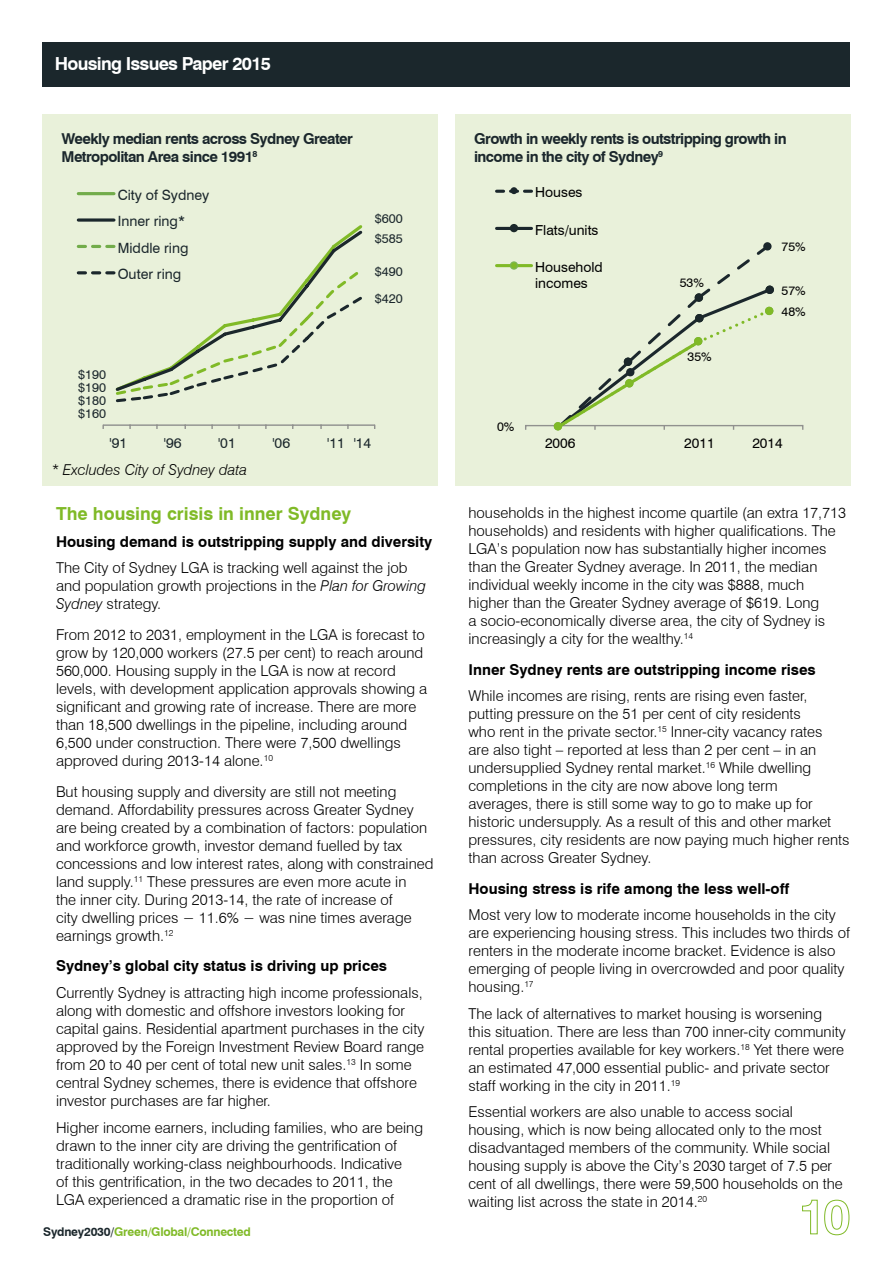
<style>
.page{position:relative;width:893px;height:1263px;background:#fff}
.page>*{position:absolute;margin:0;border:0;box-sizing:border-box;transform-origin:0 0}
.t1{font:700 18px "Swiss 721 BT";color:#80ba27}
.t2{font:700 18px "Swiss 721 BT";letter-spacing:-.04em;color:#fff}
.t3{font:300 15px/18px "Swiss 721 BT";color:#000}
.t4{font:700 15px "Swiss 721 BT";color:#000}
.t5{font:700 15px/18px "Swiss 721 BT";letter-spacing:-.04em;color:#1b272c}
.t6{font:italic 300 15px "Swiss 721 BT";color:#000}
.t7{font:14.1px/26.4px "Swiss 721 BT";color:#1b272c}
.t8{font:13.8px/16.6px "Swiss 721 BT";color:#000}
.t9{font:12.75px "Swiss 721 BT";color:#1b272c}
.t10{font:12.45px "Swiss 721 BT";color:#000}
.t11{font:700 12px "Swiss 721 BT";letter-spacing:-.02em;color:#80ba27}
.s1{font-style:italic}
.s2{color:#1b272c}
</style>
<div class="page">
<div style="left:43px;top:43px;width:807px;height:44px;background:#1b272c"></div>
<svg style="left:802px;top:1199px;width:16px;height:35px"></svg>
<svg style="left:824px;top:1199px;width:26px;height:36px"></svg>
<div style="left:42px;top:115px;width:396px;height:371px;background:#e9f1da"></div>
<div style="left:455px;top:115px;width:395px;height:371px;background:#e9f1da"></div>
<hr style="left:103px;top:424px;width:272px;height:2px;background:#90918e">
<hr style="left:78px;top:192px;width:36px;height:3px;background:#72ac4a">
<svg style="left:78px;top:218px;width:36px;height:4px"></svg>
<svg style="left:78px;top:225px;width:285px;height:178px"></svg>
<hr style="left:526px;top:425px;width:277px;height:1px;background:#90918e">
<svg style="left:560px;top:248px;width:212px;height:182px"></svg>
<svg style="left:497px;top:190px;width:34px;height:3px"></svg>
<div style="left:510px;top:187px;width:7px;height:7px;background:#1b272c;border-radius:50%"></div>
<hr style="left:497px;top:227px;width:34px;height:3px;background:#1b272c">
<div style="left:510px;top:225px;width:7px;height:7px;background:#1b272c;border-radius:50%"></div>
<div style="left:510px;top:224px;width:8px;height:8px;border:1px solid #1b2829;border-radius:50%"></div>
<hr style="left:497px;top:264px;width:34px;height:3px;background:#80ba27">
<div style="left:510px;top:262px;width:7px;height:7px;background:#80ba27;border-radius:50%"></div>
<div style="left:510px;top:261px;width:8px;height:9px;border:1px solid #7cb651;border-radius:50%"></div>
<div style="left:764px;top:243px;width:7px;height:7px;background:#1b272c;border-radius:50%"></div>
<div style="left:763px;top:242px;width:9px;height:8px;border:1px solid #1b272c;border-radius:50%"></div>
<div style="left:695px;top:294px;width:7px;height:7px;background:#1b272c;border-radius:50%"></div>
<div style="left:695px;top:293px;width:8px;height:9px;border:2px solid #1b272c;border-radius:50%"></div>
<div style="left:695px;top:293px;width:8px;height:9px;border:1px solid #1b2829;border-radius:50%"></div>
<div style="left:624px;top:358px;width:7px;height:7px;background:#1b272c;border-radius:50%"></div>
<div style="left:624px;top:358px;width:8px;height:8px;border:2px solid #1b272c;border-radius:50%"></div>
<div style="left:624px;top:358px;width:8px;height:8px;border:1px solid #1b2829;border-radius:50%"></div>
<div style="left:627px;top:369px;width:7px;height:7px;background:#1b272c;border-radius:50%"></div>
<div style="left:626px;top:368px;width:8px;height:8px;border:1px solid #1b272c;border-radius:50%"></div>
<div style="left:696px;top:315px;width:7px;height:7px;background:#1b272c;border-radius:50%"></div>
<div style="left:695px;top:314px;width:9px;height:8px;border:2px solid #1b272c;border-radius:50%"></div>
<div style="left:695px;top:314px;width:8px;height:8px;border:1px solid #1b2829;border-radius:50%"></div>
<div style="left:766px;top:286px;width:7px;height:7px;background:#1b272c;border-radius:50%"></div>
<div style="left:765px;top:286px;width:9px;height:8px;border:2px solid #1b272c;border-radius:50%"></div>
<div style="left:766px;top:286px;width:8px;height:8px;border:1px solid #1b2829;border-radius:50%"></div>
<div style="left:554px;top:423px;width:7px;height:7px;background:#80ba27;border-radius:50%"></div>
<div style="left:554px;top:422px;width:8px;height:8px;border:1px solid #80ba27;border-radius:50%"></div>
<div style="left:626px;top:380px;width:7px;height:7px;background:#80ba27;border-radius:50%"></div>
<div style="left:625px;top:379px;width:8px;height:8px;border:1px solid #80ba27;border-radius:50%"></div>
<div style="left:695px;top:338px;width:7px;height:7px;background:#80ba27;border-radius:50%"></div>
<div style="left:694px;top:337px;width:8px;height:8px;border:1px solid #80ba27;border-radius:50%"></div>
<div style="left:766px;top:307px;width:7px;height:7px;background:#80ba27;border-radius:50%"></div>
<div style="left:765px;top:307px;width:8px;height:8px;border:1px solid #80ba27;border-radius:50%"></div>
<p class="t2" style="left:55px;top:53px;width:218px">Housing Issues Paper 2015</p>
<p class="t5" style="left:62px;top:129px;width:293px">Weekly median rents across Sydney Greater<br>Metropolitan Area since 1991<sup>8</sup></p>
<p class="t5" style="left:474px;top:129px;width:314px">Growth in weekly rents is outstripping growth in income in the city of Sydney<sup>9</sup></p>
<p class="t7" style="left:118px;top:182px;width:93px">City of Sydney<br>Inner ring*<br>Middle ring<br>Outer ring</p>
<p class="t9" style="left:78px;top:366px;width:29px">$190</p>
<p class="t9" style="left:78px;top:380px;width:29px">$190</p>
<p class="t9" style="left:78px;top:393px;width:29px">$180</p>
<p class="t9" style="left:78px;top:406px;width:29px">$160</p>
<p class="t9" style="left:375px;top:211px;width:29px">$600</p>
<p class="t9" style="left:375px;top:231px;width:29px">$585</p>
<p class="t9" style="left:375px;top:263px;width:29px">$490</p>
<p class="t9" style="left:375px;top:291px;width:29px">$420</p>
<p class="t7" style="left:110px;top:429px;width:19px">'91</p>
<p class="t7" style="left:164px;top:429px;width:19px">'96</p>
<p class="t7" style="left:218px;top:429px;width:19px">'01</p>
<p class="t7" style="left:272px;top:429px;width:19px">'06</p>
<p class="t7" style="left:327px;top:429px;width:46px">'11 '14</p>
<p class="t6" style="left:51px;top:461px;width:197px">* Excludes City of Sydney data</p>
<p class="t1" style="left:56px;top:503px;width:297px">The housing crisis in inner Sydney</p>
<p class="t4" style="left:56px;top:532px;width:378px">Housing demand is outstripping supply and diversity</p>
<p class="t3" style="left:56px;top:559px;width:371px">The City of Sydney LGA is tracking well against the job and population growth projections in the <span class="s1">Plan for Growing<br>Sydney</span> strategy.</p>
<p class="t3" style="left:56px;top:625px;width:373px">From 2012 to 2031, employment in the LGA is forecast to grow by 120,000 workers (27.5 per cent) to reach around 560,000. Housing supply in the LGA is now at record levels, with development application approvals showing a significant and growing rate of increase. There are more than 18,500 dwellings in the pipeline, including around 6,500 under construction. There were 7,500 dwellings approved during 2013-14 alone.<sup>10</sup></p>
<p class="t3" style="left:56px;top:782px;width:379px">But housing supply and diversity are still not meeting demand. Affordability pressures across Greater Sydney are being created by a combination of factors: population and workforce growth, investor demand fuelled by tax concessions and low interest rates, along with constrained land supply.<sup>11</sup> These pressures are even more acute in<br>the inner city. During 2013-14, the rate of increase of<br>city dwelling prices − 11.6% − was nine times average earnings growth.<sup>12</sup></p>
<p class="t4" style="left:56px;top:957px;width:333px">Sydney’s global city status is driving up prices</p>
<p class="t3" style="left:56px;top:983px;width:370px">Currently Sydney is attracting high income professionals, along with domestic and offshore investors looking for capital gains. Residential apartment purchases in the city approved by the Foreign Investment Review Board range from 20 to 40 per cent of total new unit sales.<sup>13</sup> In some central Sydney schemes, there is evidence that offshore investor purchases are far higher.</p>
<p class="t3" style="left:56px;top:1118px;width:369px">Higher income earners, including families, who are being drawn to the inner city are driving the gentrification of traditionally working-class neighbourhoods. Indicative<br>of this gentrification, in the two decades to 2011, the LGA experienced a dramatic rise in the proportion of</p>
<p class="t11" style="left:43px;top:1224px;width:209px"><span class="s2">Sydney2030/</span>Green/Global/Connected</p>
<p class="t8" style="left:535px;top:184px;width:49px">Houses</p>
<p class="t8" style="left:535px;top:221px;width:65px">Flats/units</p>
<p class="t8" style="left:535px;top:258px;width:69px">Household incomes</p>
<p class="t10" style="left:680px;top:275px;width:26px">53%</p>
<p class="t10" style="left:687px;top:349px;width:26px">35%</p>
<p class="t10" style="left:781px;top:239px;width:26px">75%</p>
<p class="t10" style="left:781px;top:283px;width:26px">57%</p>
<p class="t10" style="left:781px;top:304px;width:26px">48%</p>
<p class="t10" style="left:497px;top:419px;width:19px">0%</p>
<p class="t8" style="left:545px;top:434px;width:32px">2006</p>
<p class="t8" style="left:684px;top:434px;width:32px">2011</p>
<p class="t8" style="left:752px;top:434px;width:32px">2014</p>
<p class="t3" style="left:468px;top:503px;width:379px">households in the highest income quartile (an extra 17,713 households) and residents with higher qualifications. The LGA’s population now has substantially higher incomes than the Greater Sydney average. In 2011, the median individual weekly income in the city was $888, much higher than the Greater Sydney average of $619. Long<br>a socio-economically diverse area, the city of Sydney is increasingly a city for the wealthy.<sup>14</sup></p>
<p class="t4" style="left:468px;top:660px;width:349px">Inner Sydney rents are outstripping income rises</p>
<p class="t3" style="left:468px;top:687px;width:383px">While incomes are rising, rents are rising even faster, putting pressure on the 51 per cent of city residents<br>who rent in the private sector.<sup>15</sup> Inner-city vacancy rates<br>are also tight – reported at less than 2 per cent – in an undersupplied Sydney rental market.<sup>16</sup> While dwelling completions in the city are now above long term<br>averages, there is still some way to go to make up for historic undersupply. As a result of this and other market pressures, city residents are now paying much higher rents than across Greater Sydney.</p>
<p class="t4" style="left:468px;top:879px;width:322px">Housing stress is rife among the less well-off</p>
<p class="t3" style="left:468px;top:906px;width:383px">Most very low to moderate income households in the city are experiencing housing stress. This includes two thirds of renters in the moderate income bracket. Evidence is also emerging of people living in overcrowded and poor quality housing.<sup>17</sup></p>
<p class="t3" style="left:468px;top:1004px;width:379px">The lack of alternatives to market housing is worsening this situation. There are less than 700 inner-city community rental properties available for key workers.<sup>18</sup> Yet there were an estimated 47,000 essential public- and private sector staff working in the city in 2011.<sup>19</sup></p>
<p class="t3" style="left:468px;top:1103px;width:376px">Essential workers are also unable to access social housing, which is now being allocated only to the most disadvantaged members of the community. While social housing supply is above the City’s 2030 target of 7.5 per cent of all dwellings, there were 59,500 households on the waiting list across the state in 2014.<sup>20</sup></p>
</div>
